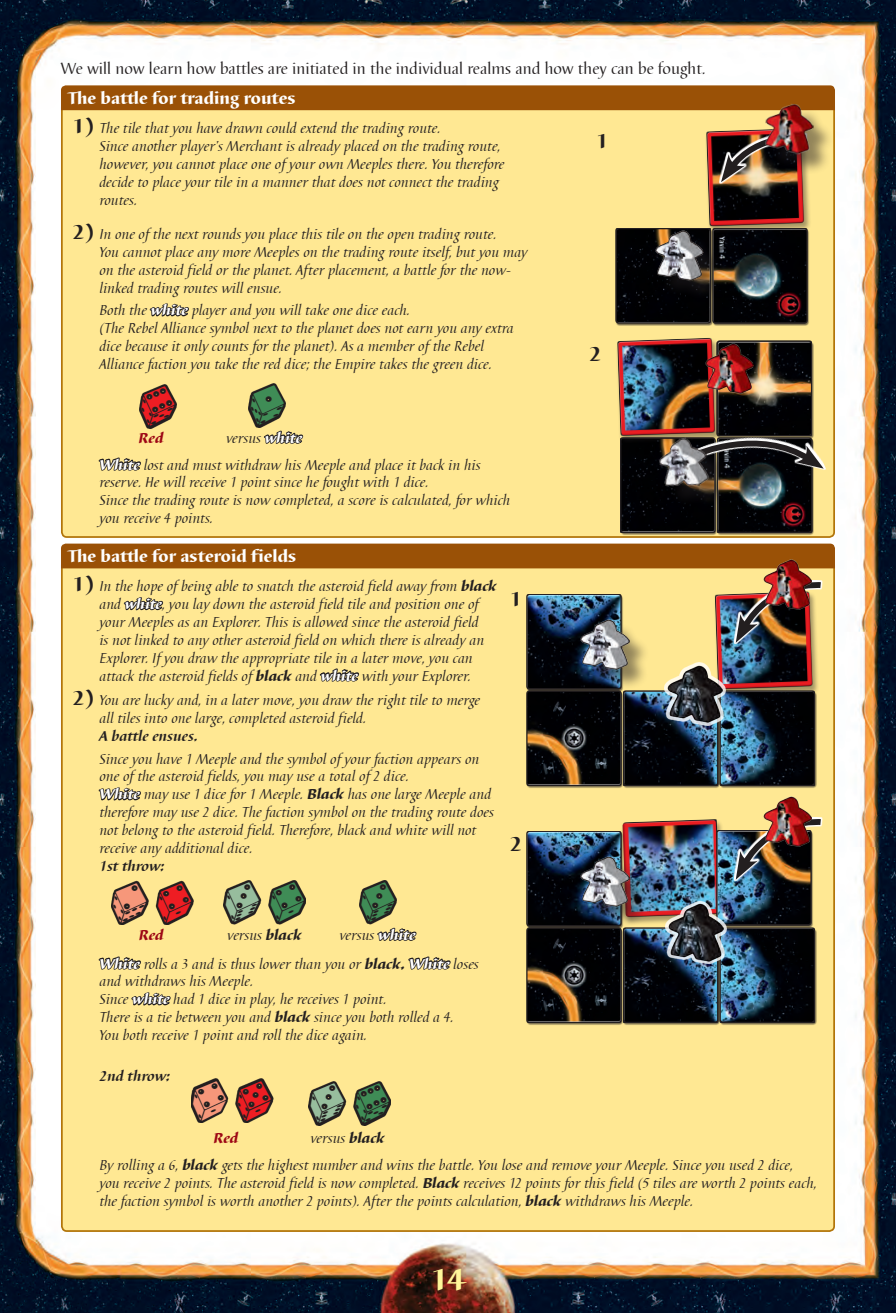
<style>
.page{position:relative;width:896px;height:1313px;background:#fff}
.page>*{position:absolute;margin:0;border:0;box-sizing:border-box;transform-origin:0 0}
.t1{font:40.43px "Linotype Game Pi Dice Dominoes";color:#f6977a}
.t2{font:40.43px "Linotype Game Pi Dice Dominoes";color:#3f8c56}
.t3{font:40.43px "Linotype Game Pi Dice Dominoes";color:#ee1d23}
.t4{font:31.5px "Barbedor T Heav";color:#fff79a}
.t5{font:21px "Barbedor T Heav";color:#231f20}
.t6{font:17.5px "Barbedor T Heav";color:#fff}
.t7{font:16.62px "Barbedor T";color:#231f20}
.t8{font:italic 14.88px/17.8px "Barbedor T";color:#231f20}
.t9{font:italic 700 14.88px "Barbedor T";color:#231f20}
.t10{font:14.88px "Barbedor T Heav Ital";letter-spacing:.005em;color:#9d0715}
.s1{font-family:"Barbedor T Heav";font-style:normal;font-size:21px}
.s2{font-family:"Barbedor T Heav Ital";font-style:normal;color:#fff}
.s3{font-family:"Barbedor T Heav Ital";font-style:normal}
.s4{color:#ee1d23}
.s5{color:#97bd9d}
.s6{color:#3f8c56}
</style>
<div class="page">
<img style="left:894px;top:3px;width:2px;height:1307px">
<img style="left:0;top:0;width:894px;height:1313px">
<div style="left:60px;top:564px;width:776px;height:668px;background:#ffe893"></div>
<div style="left:60px;top:106px;width:776px;height:433px;background:#ffe893"></div>
<div style="left:61px;top:85px;width:774px;height:25px;background:#9a5106"></div>
<div style="left:616px;top:229px;width:97px;height:97px;background:#231f20;opacity:.6"></div>
<div style="left:616px;top:228px;width:94px;height:94px;background:#000103"></div>
<div style="left:712px;top:229px;width:97px;height:97px;background:#231f20;opacity:.6"></div>
<div style="left:713px;top:229px;width:94px;height:94px;background:#231f20;opacity:.8"></div>
<div style="left:705px;top:129px;width:106px;height:106px;background:#231f20;opacity:.4"></div>
<img style="left:706px;top:128px;width:105px;height:99px">
<div style="left:769px;top:107px;width:65px;height:68px;background:#231f20;opacity:.5"></div>
<img style="left:763px;top:102px;width:52px;height:54px">
<div style="left:658px;top:234px;width:66px;height:68px;background:#231f20;opacity:.5"></div>
<img style="left:655px;top:231px;width:48px;height:50px">
<img style="left:621px;top:819px;width:99px;height:98px">
<div style="left:526px;top:928px;width:97px;height:97px;background:#231f20;opacity:.6"></div>
<svg style="left:526px;top:928px;width:95px;height:95px"></svg>
<div style="left:527px;top:928px;width:94px;height:93px;background:#231f20;opacity:.8"></div>
<div style="left:623px;top:928px;width:97px;height:97px;background:#231f20;opacity:.6"></div>
<svg style="left:623px;top:927px;width:95px;height:96px"></svg>
<div style="left:624px;top:929px;width:93px;height:93px;background:#231f20;opacity:.8"></div>
<div style="left:527px;top:832px;width:94px;height:93px;background:#231f20;opacity:.8"></div>
<div style="left:584px;top:860px;width:66px;height:67px;background:#231f20;opacity:.5"></div>
<img style="left:581px;top:856px;width:48px;height:50px">
<div style="left:716px;top:830px;width:97px;height:97px;background:#36302a"></div>
<svg style="left:716px;top:830px;width:96px;height:95px"></svg>
<div style="left:717px;top:831px;width:94px;height:93px;background:#231f20;opacity:.8"></div>
<div style="left:720px;top:928px;width:97px;height:97px;background:#857853"></div>
<svg style="left:719px;top:927px;width:96px;height:96px"></svg>
<div style="left:720px;top:929px;width:94px;height:93px;background:#231f20;opacity:.8"></div>
<div style="left:665px;top:900px;width:61px;height:64px;background:#fff;opacity:.8"></div>
<img style="left:668px;top:904px;width:55px;height:57px">
<img style="left:734px;top:814px;width:92px;height:70px">
<img style="left:763px;top:796px;width:48px;height:50px">
<div style="left:526px;top:691px;width:97px;height:97px;background:#231f20;opacity:.6"></div>
<div style="left:527px;top:691px;width:94px;height:93px;background:#231f20;opacity:.8"></div>
<div style="left:623px;top:691px;width:97px;height:97px;background:#231f20;opacity:.6"></div>
<div style="left:624px;top:692px;width:93px;height:93px;background:#231f20;opacity:.8"></div>
<div style="left:720px;top:691px;width:97px;height:97px;background:#231f20;opacity:.6"></div>
<div style="left:720px;top:692px;width:94px;height:93px;background:#231f20;opacity:.8"></div>
<svg style="left:61px;top:532px;width:774px;height:215px;background:#c5ae71"></svg>
<img style="left:763px;top:560px;width:48px;height:49px">
<div style="left:620px;top:438px;width:97px;height:97px;background:#231f20;opacity:.6"></div>
<div style="left:621px;top:438px;width:93px;height:93px;background:#000002"></div>
<div style="left:717px;top:438px;width:97px;height:97px;background:#231f20;opacity:.6"></div>
<div style="left:718px;top:439px;width:93px;height:93px;background:#231f20;opacity:.8"></div>
<img style="left:617px;top:338px;width:209px;height:176px">
<div style="left:662px;top:441px;width:68px;height:66px;background:#231f20;opacity:.5"></div>
<img style="left:655px;top:434px;width:57px;height:58px">
<p class="t7" style="left:61px;top:59px;width:646px">We will now learn how battles are initiated in the individual realms and how they can be fought.</p>
<p class="t8" style="left:99px;top:119px;width:407px;text-indent:-27px"><span class="s1">1)</span> The tile that you have drawn could extend the trading route.<br>Since another player's Merchant is already placed on the trading route, however, you cannot place one of your own Meeples there. You therefore decide to place your tile in a manner that does not connect the trading routes.</p>
<p class="t8" style="left:99px;top:225px;width:430px;text-indent:-27px"><span class="s1">2)</span> In one of the next rounds you place this tile on the open trading route.<br>You cannot place any more Meeples on the trading route itself, but you may on the asteroid field or the planet. After placement, a battle for the now&shy;linked trading routes will ensue.</p>
<p class="t8" style="left:99px;top:302px;width:416px">Both the <span class="s2">white</span> player and you will take one dice each.<br>(The Rebel Alliance symbol next to the planet does not earn you any extra dice because it only counts for the planet). As a member of the Rebel Alliance faction you take the red dice; the Empire takes the green dice.</p>
<h1 class="t3" style="left:141px;top:386px;width:35px">T</h1>
<h1 class="t2" style="left:250px;top:385px;width:35px">O</h1>
<p class="t10" style="left:139px;top:429px;width:26px">Red</p>
<p class="t6" style="left:68px;top:88px;width:228px">The battle for trading routes</p>
<h3 class="t5" style="left:596px;top:130px;width:14px">1</h3>
<h3 class="t5" style="left:589px;top:342px;width:14px">2</h3>
<p class="t8" style="left:99px;top:425px;width:383px;line-height:26.8px;text-indent:127px">versus <span class="s2">white<br>White</span> lost and must withdraw his Meeple and place it back in his</p>
<p class="t8" style="left:99px;top:474px;width:412px">reserve. He will receive 1 point since he fought with 1 dice.<br>Since the trading route is now completed, a score is calculated, for which you receive 4 points.</p>
<p class="t6" style="left:68px;top:546px;width:229px">The battle for asteroid fields</p>
<p class="t8" style="left:99px;top:578px;width:399px;text-indent:-27px"><span class="s1">1)</span> In the hope of being able to snatch the asteroid field away from <span class="s3">black </span>and <span class="s2">white</span>, you lay down the asteroid field tile and position one of your Meeples as an Explorer. This is allowed since the asteroid field<br>is not linked to any other asteroid field on which there is already an Explorer. If you draw the appropriate tile in a later move, you can attack the asteroid fields of <span class="s3">black</span> and <span class="s2">white</span> with your Explorer.</p>
<p class="t8" style="left:99px;top:691px;width:382px;text-indent:-27px"><span class="s1">2)</span> You are lucky and, in a later move, you draw the right tile to merge all tiles into one large, completed asteroid field.</p>
<p class="t9" style="left:99px;top:727px;width:100px">A battle ensues.</p>
<p class="t8" style="left:99px;top:750px;width:396px">Since you have 1 Meeple and the symbol of your faction appears on one of the asteroid fields, you may use a total of 2 dice.<br><span class="s2">White</span> may use 1 dice for 1 Meeple. <span class="s3">Black</span> has one large Meeple and therefore may use 2 dice. The faction symbol on the trading route does not belong to the asteroid field. Therefore, black and white will not receive any additional dice.</p>
<p class="t9" style="left:99px;top:857px;width:67px">1st throw:</p>
<h1 class="t1" style="left:113px;top:883px;width:193px">P <span class="s4">R</span> <span class="s5">Q</span> <span class="s6">R</span></h1>
<h1 class="t2" style="left:361px;top:882px;width:35px">Q</h1>
<p class="t10" style="left:139px;top:926px;width:26px">Red</p>
<p class="t8" style="left:227px;top:926px;width:76px">versus <span class="s3">black</span></p>
<h3 class="t5" style="left:510px;top:587px;width:14px">1</h3>
<h3 class="t5" style="left:510px;top:832px;width:14px">2</h3>
<p class="t8" style="left:99px;top:921px;width:381px;line-height:28.7px;text-indent:240px">versus <span class="s2">white<br>White</span> rolls a 3 and is thus lower than you or <span class="s3">black.</span> <span class="s2">White</span> loses</p>
<p class="t8" style="left:99px;top:973px;width:356px">and withdraws his Meeple.<br>Since <span class="s2">white</span> had 1 dice in play, he receives 1 point.<br>There is a tie between you and <span class="s3">black</span> since you both rolled a 4.<br>You both receive 1 point and roll the dice again.</p>
<p class="t9" style="left:99px;top:1067px;width:72px">2nd throw:</p>
<h1 class="t1" style="left:193px;top:1080px;width:198px">R <span class="s4">S</span> <span class="s5">Q</span> <span class="s6">T</span></h1>
<p class="t10" style="left:214px;top:1129px;width:26px">Red</p>
<p class="t8" style="left:99px;top:1124px;width:695px;line-height:27.3px;text-indent:211px">versus <span class="s3">black<br></span>By rolling a 6, <span class="s3">black</span> gets the highest number and wins the battle. You lose and remove your Meeple. Since you used 2 dice,</p>
<p class="t8" style="left:99px;top:1174px;width:719px">you receive 2 points. The asteroid field is now completed. <span class="s3">Black</span> receives 12 points for this field (5 tiles are worth 2 points each, the faction symbol is worth another 2 points). After the points calculation, <span class="s3">black</span> withdraws his Meeple.</p>
<h2 class="t4" style="left:430px;top:1261px;width:36px">14</h2>
</div>
